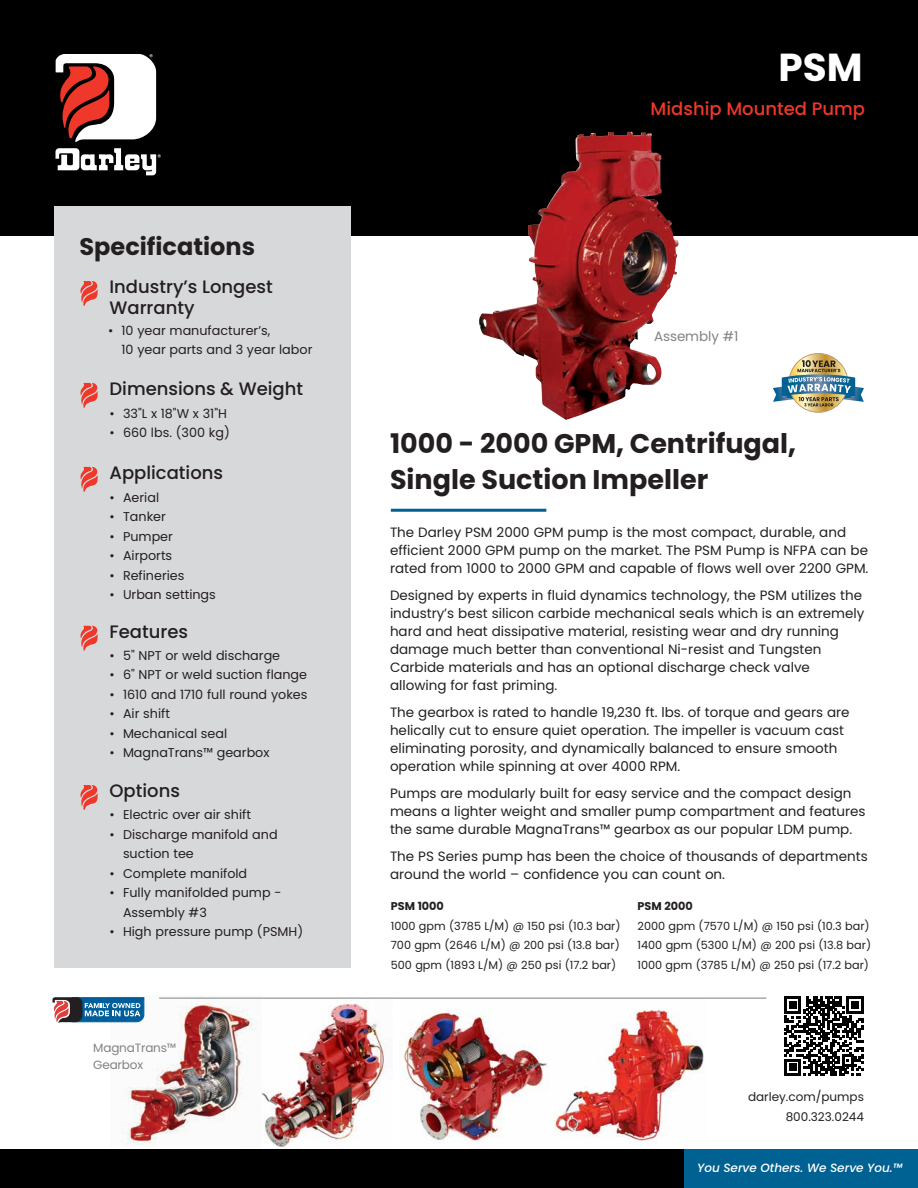
<style>
.page{position:relative;width:918px;height:1188px;background:#fff}
.page>*{position:absolute;margin:0;border:0;box-sizing:border-box;transform-origin:0 0}
.t1{font:700 39px "Poppins";color:#fff}
.t2{font:700 27px/36px "Poppins";color:#231f20}
.t3{font:700 24px "Poppins";color:#231f20}
.t4{font:500 18px/21px "Poppins";color:#231f20}
.t5{font:500 18px "Poppins";color:#ef3829}
.t6{font:13.5px/18px "Poppins";color:#231f20}
.t7{font:13.5px "Poppins";letter-spacing:-.005em;color:#808285}
.t8{font:12.75px/19.5px "Poppins";color:#231f20}
.t9{font:12.75px "Poppins";color:#221e1f}
.t10{font:12px/19.5px "Poppins";color:#231f20;text-align:right}
.t11{font:italic 500 12px "Poppins";color:#fff}
.t12{font:12px/16.5px "Poppins";letter-spacing:-.015em;color:#808285}
.t13{font:11.25px/19.5px "Poppins";color:#231f20;text-align:justify}
.t14{font:700 11.25px "Poppins";color:#231f20}
</style>
<div class="page">
<img style="left:399px;top:1010px;width:149px;height:137px">
<img style="left:554px;top:1010px;width:150px;height:133px">
<img style="left:262px;top:999px;width:125px;height:150px">
<div style="left:0;top:0;width:918px;height:236px;background:#000"></div>
<div style="left:0;top:1149px;width:918px;height:39px;background:#000"></div>
<div style="left:684px;top:1149px;width:234px;height:39px;background:#006193"></div>
<div style="left:54px;top:206px;width:297px;height:762px;background:#d7d8da"></div>
<svg style="left:56px;top:148px;width:105px;height:27px"></svg>
<svg style="left:56px;top:54px;width:100px;height:88px"></svg>
<svg style="left:81px;top:383px;width:17px;height:25px"></svg>
<svg style="left:81px;top:467px;width:17px;height:25px"></svg>
<svg style="left:81px;top:626px;width:17px;height:25px"></svg>
<svg style="left:81px;top:785px;width:17px;height:25px"></svg>
<svg style="left:784px;top:997px;width:79px;height:79px"></svg>
<hr style="left:391px;top:509px;width:155px;height:3px;background:#006193">
<svg style="left:789px;top:354px;width:59px;height:58px"></svg>
<img style="left:773px;top:360px;width:91px;height:46px">
<svg style="left:81px;top:281px;width:17px;height:25px"></svg>
<img style="left:479px;top:132px;width:198px;height:288px">
<img style="left:121px;top:995px;width:136px;height:150px">
<hr style="left:159px;top:997px;width:607px;height:2px;background:#a7a9ac">
<svg style="left:52px;top:997px;width:92px;height:26px;background:#517695"></svg>
<h3 class="t3" style="left:80px;top:232px;width:177px">Specifications</h3>
<h3 class="t4" style="left:110px;top:277px;width:165px">Industry’s Longest<br>Warranty</h3>
<p class="t8" style="left:122px;top:320px;width:192px;text-indent:-14px">• 10 year manufacturer’s,<br>10 year parts and 3 year labor</p>
<h3 class="t4" style="left:110px;top:378px;width:195px">Dimensions &amp; Weight</h3>
<p class="t9" style="left:110px;top:406px;width:119px">• 33"L x 18"W x 31"H</p>
<p class="t9" style="left:110px;top:425px;width:122px">• 660 lbs. (300 kg)</p>
<h3 class="t4" style="left:110px;top:462px;width:115px">Applications</h3>
<p class="t8" style="left:110px;top:488px;width:51px">• Aerial</p>
<p class="t8" style="left:110px;top:507px;width:58px">• Tanker</p>
<p class="t8" style="left:110px;top:527px;width:65px">• Pumper</p>
<p class="t8" style="left:110px;top:546px;width:64px">• Airports</p>
<p class="t8" style="left:110px;top:566px;width:77px">• Refineries</p>
<p class="t8" style="left:110px;top:585px;width:108px">• Urban settings</p>
<h3 class="t4" style="left:110px;top:621px;width:80px">Features</h3>
<p class="t8" style="left:110px;top:646px;width:172px">• 5" NPT or weld discharge</p>
<p class="t8" style="left:110px;top:665px;width:199px">• 6" NPT or weld suction flange</p>
<p class="t8" style="left:110px;top:685px;width:199px">• 1610 and 1710 full round yokes</p>
<p class="t8" style="left:110px;top:704px;width:62px">• Air shift</p>
<p class="t8" style="left:110px;top:724px;width:119px">• Mechanical seal</p>
<p class="t8" style="left:110px;top:743px;width:162px">• MagnaTrans™ gearbox</p>
<h3 class="t4" style="left:110px;top:781px;width:72px">Options</h3>
<p class="t8" style="left:110px;top:805px;width:143px">• Electric over air shift</p>
<p class="t8" style="left:123px;top:824px;width:156px;text-indent:-14px">• Discharge manifold and suction tee</p>
<p class="t8" style="left:110px;top:863px;width:139px">• Complete manifold</p>
<p class="t8" style="left:123px;top:883px;width:160px;text-indent:-14px">• Fully manifolded pump -<br>Assembly #3</p>
<p class="t8" style="left:110px;top:922px;width:195px">• High pressure pump (PSMH)</p>
<p class="t12" style="left:93px;top:1040px;width:84px">MagnaTrans™<br>Gearbox</p>
<h1 class="t1" style="left:778px;top:45px;width:86px">PSM</h1>
<h3 class="t5" style="left:651px;top:98px;width:216px">Midship Mounted Pump</h3>
<p class="t7" style="left:654px;top:329px;width:86px">Assembly #1</p>
<h2 class="t2" style="left:390px;top:426px;width:408px">1000 - 2000 GPM, Centrifugal,<br>Single Suction Impeller</h2>
<p class="t6" style="left:390px;top:523px;width:480px">The Darley PSM 2000 GPM pump is the most compact, durable, and efficient 2000 GPM pump on the market. The PSM Pump is NFPA can be rated from 1000 to 2000 GPM and capable of flows well over 2200 GPM.</p>
<p class="t6" style="left:390px;top:586px;width:476px">Designed by experts in fluid dynamics technology, the PSM utilizes the industry’s best silicon carbide mechanical seals which is an extremely hard and heat dissipative material, resisting wear and dry running damage much better than conventional Ni-resist and Tungsten Carbide materials and has an optional discharge check valve allowing for fast priming.</p>
<p class="t6" style="left:390px;top:703px;width:461px">The gearbox is rated to handle 19,230 ft. lbs. of torque and gears are helically cut to ensure quiet operation. The impeller is vacuum cast eliminating porosity, and dynamically balanced to ensure smooth operation while spinning at over 4000 RPM.</p>
<p class="t6" style="left:390px;top:784px;width:477px">Pumps are modularly built for easy service and the compact design means a lighter weight and smaller pump compartment and features the same durable MagnaTrans™ gearbox as our popular LDM pump.</p>
<p class="t6" style="left:390px;top:847px;width:479px">The PS Series pump has been the choice of thousands of departments around the world – confidence you can count on.</p>
<p class="t14" style="left:391px;top:900px;width:55px">PSM 1000</p>
<p class="t13" style="left:391px;top:916px;width:231px">1000 gpm (3785 L/M) @ 150 psi (10.3 bar)<br>700 gpm (2646 L/M) @ 200 psi (13.8 bar)<br>500 gpm (1893 L/M) @ 250 psi (17.2 bar)</p>
<p class="t14" style="left:638px;top:900px;width:57px">PSM 2000</p>
<p class="t13" style="left:638px;top:916px;width:235px;text-align:left">2000 gpm (7570 L/M) @ 150 psi (10.3 bar)<br>1400 gpm (5300 L/M) @ 200 psi (13.8 bar)<br>1000 gpm (3785 L/M) @ 250 psi (17.2 bar)</p>
<p class="t10" style="left:748px;top:1087px;width:117px">darley.com/pumps<br>800.323.0244</p>
<p class="t11" style="left:697px;top:1161px;width:207px">You Serve Others. We Serve You.™</p>
</div>
